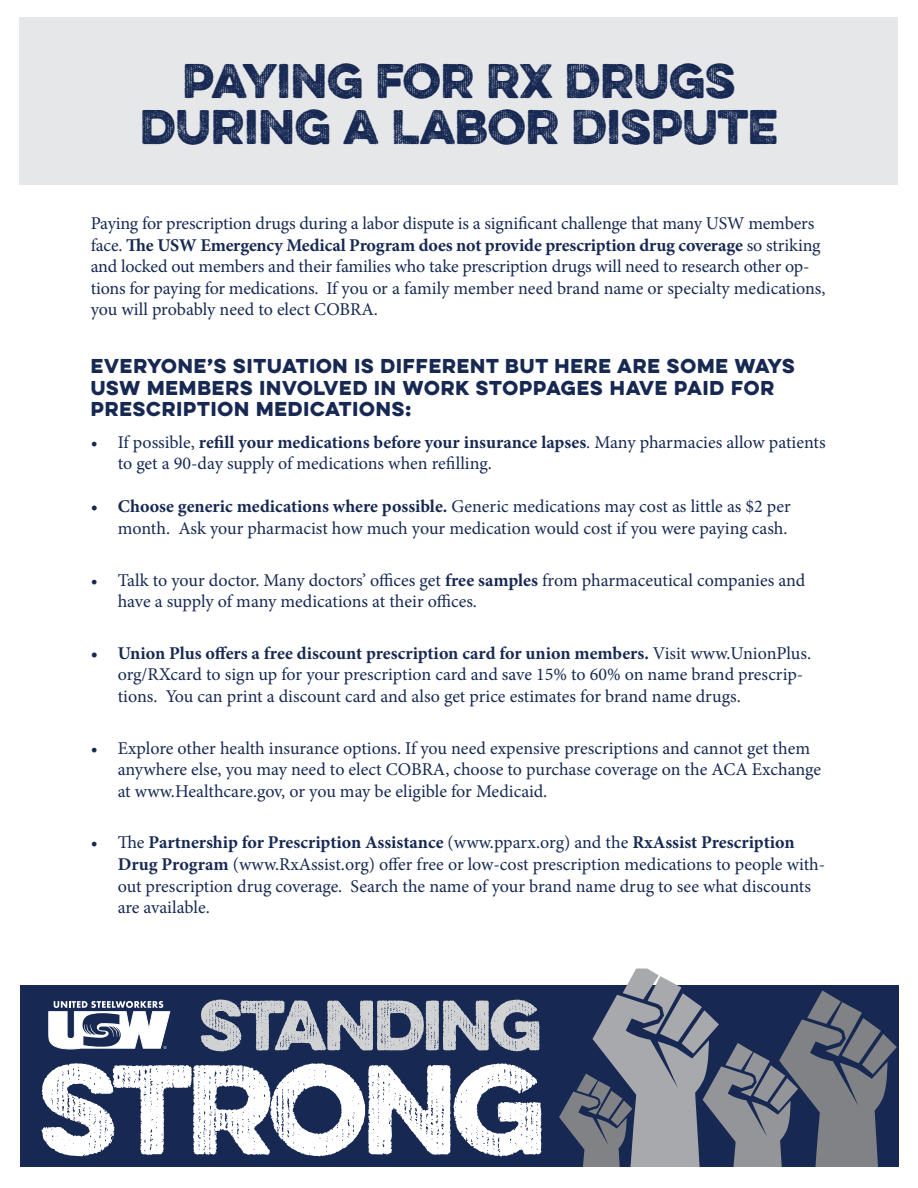
<style>
.page{position:relative;width:918px;height:1188px;background:#fff}
.page>*{position:absolute;margin:0;border:0;box-sizing:border-box;transform-origin:0 0}
.t1{font:43.5px "Eveleth";color:#172953}
.t2{font:18px/21.6px "Minion Pro";letter-spacing:-.005em;color:#172953}
.t3{font:18px/21.6px "Eveleth Clean";letter-spacing:.05em;color:#172953}
.s1{font-weight:700}
</style>
<div class="page">
<div style="left:20px;top:17px;width:878px;height:168px;background:#e6e7e9"></div>
<div style="left:20px;top:986px;width:878px;height:181px;background:#172953"></div>
<svg style="left:201px;top:999px;width:339px;height:52px"></svg>
<svg style="left:42px;top:1063px;width:500px;height:93px"></svg>
<svg style="left:48px;top:1001px;width:122px;height:48px"></svg>
<svg style="left:559px;top:969px;width:338px;height:197px"></svg>
<p class="t1" style="left:182px;top:47px;width:555px">PAYING FOR RX DRUGS</p>
<p class="t1" style="left:140px;top:94px;width:639px">DURING A LABOR DISPUTE</p>
<p class="t2" style="left:91px;top:213px;width:736px">Paying for prescription drugs during a labor dispute is a significant challenge that many USW members face. <span class="s1">The USW Emergency Medical Program does not provide prescription drug coverage</span> so striking and locked out members and their families who take prescription drugs will need to research other op&shy;tions for paying for medications. If you or a family member need brand name or specialty medications, you will probably need to elect COBRA.</p>
<p class="t3" style="left:91px;top:355px;width:706px">EVERYONE’S SITUATION IS DIFFERENT BUT HERE ARE SOME WAYS</p>
<p class="t3" style="left:91px;top:376px;width:685px">USW MEMBERS INVOLVED IN WORK STOPPAGES HAVE PAID FOR<br>PRESCRIPTION MEDICATIONS:</p>
<p class="t2" style="left:118px;top:431px;width:709px;text-indent:-27px">• If possible, <span class="s1">refill your medications before your insurance lapses</span>. Many pharmacies allow patients to get a 90-day supply of medications when refilling.</p>
<p class="t2" style="left:91px;top:496px;width:702px;text-align:right"><span class="s1">• Choose generic medications where possible.</span> Generic medications may cost as little as $2 per month. Ask your pharmacist how much your medication would cost if you were paying cash.</p>
<p class="t2" style="left:118px;top:569px;width:689px;text-indent:-27px">• Talk to your doctor. Many doctors’ offices get <span class="s1">free samples</span> from pharmaceutical companies and have a supply of many medications at their offices.</p>
<p class="t2" style="left:118px;top:642px;width:695px;text-indent:-27px"><span class="s1">• Union Plus offers a free discount prescription card for union members.</span> Visit www.UnionPlus. org/RXcard to sign up for your prescription card and save 15% to 60% on name brand prescrip&shy;tions. You can print a discount card and also get price estimates for brand name drugs.</p>
<p class="t2" style="left:118px;top:737px;width:705px;text-indent:-27px">• Explore other health insurance options. If you need expensive prescriptions and cannot get them anywhere else, you may need to elect COBRA, choose to purchase coverage on the ACA Exchange at www.Healthcare.gov, or you may be eligible for Medicaid.</p>
<p class="t2" style="left:118px;top:832px;width:709px;text-indent:-27px">• The <span class="s1">Partnership for Prescription Assistance</span> (www.pparx.org) and the <span class="s1">RxAssist Prescription Drug Program</span> (www.RxAssist.org) offer free or low-cost prescription medications to people with&shy;out prescription drug coverage. Search the name of your brand name drug to see what discounts are available.</p>
</div>
